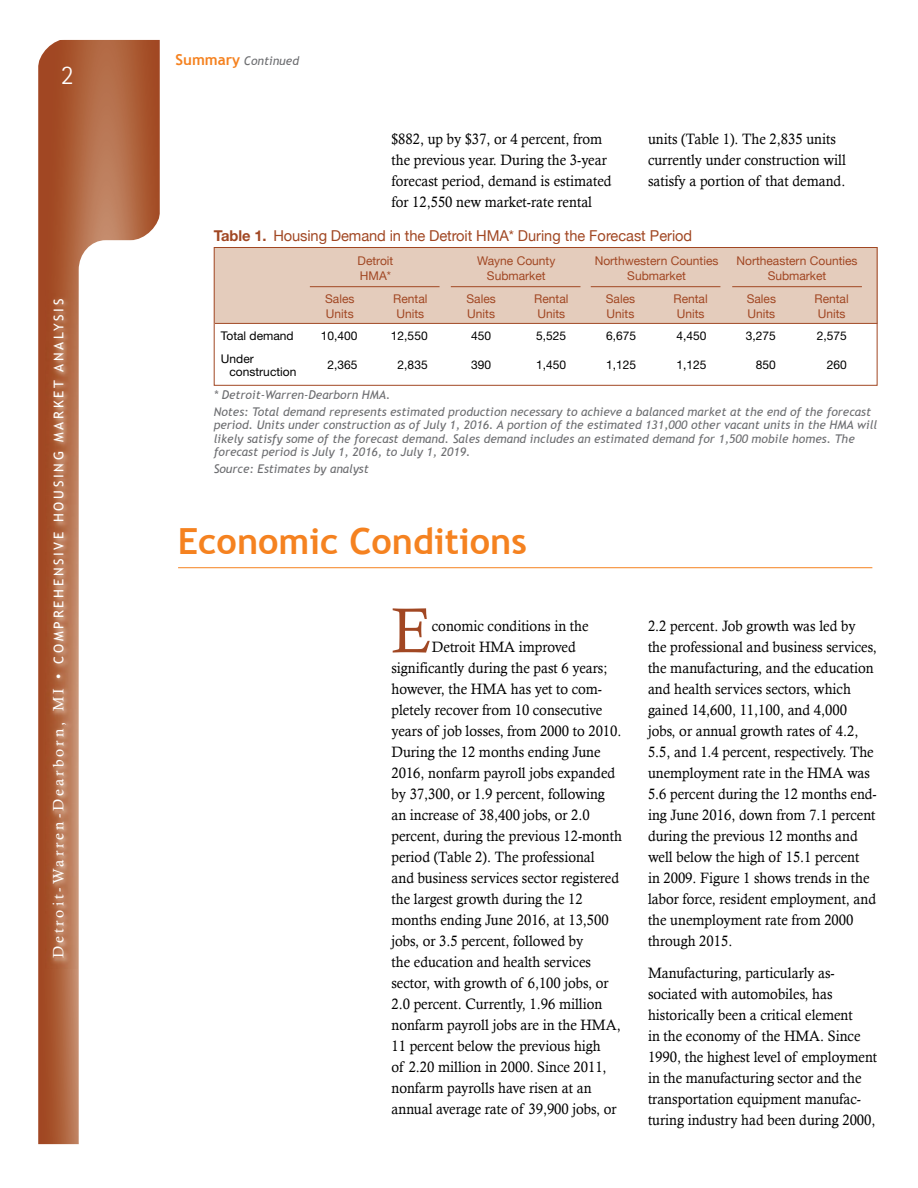
<style>
.page{position:relative;width:918px;height:1188px;background:#fff}
.page>*{position:absolute;margin:0;border:0;box-sizing:border-box;transform-origin:0 0}
.body_text{font:63.75px "Calisto";color:#a14723;scale:.95 1}
.level1{font:700 36px "Trebuchet MS";color:#f58220}
.t1{font:300 27px "Rotis Sans Serif";color:#fff}
.body_text-2{font:15px/21px "Calisto";color:#000;scale:.95 1}
.t2{font:15px "Helvetica Neue";letter-spacing:-.01em;color:#a14723}
.t3{font:13.5px "Trebuchet MS";letter-spacing:.2em;color:#fff}
.t4{font:italic 12px/13.5px "Trebuchet MS";color:#6d6e71}
.t5{font:12px/15px "Helvetica Neue";color:#a14723;text-align:center}
.t6{font:12px "Helvetica Neue";color:#000}
.s1{font-family:"Calisto";font-size:15px}
.s2{font-weight:700;font-style:normal;font-size:15px;color:#f58220}
.s3{font-weight:700}
</style>
<div class="page">
<svg style="left:38px;top:40px;width:122px;height:1104px;background:#ad603c"></svg>
<svg style="left:79px;top:240px;width:106px;height:904px"></svg>
<svg style="left:38px;top:39px;width:30px;height:30px"></svg>
<svg style="left:130px;top:210px;width:36px;height:36px"></svg>
<img style="left:46px;top:290px;width:31px;height:678px">
<div style="left:214px;top:247px;width:664px;height:76px;background:#e4ccbc"></div>
<div style="left:214px;top:247px;width:664px;height:139px;border:1px solid #a14723"></div>
<hr style="left:310px;top:286px;width:130px;height:1px;background:#a14723">
<hr style="left:451px;top:286px;width:130px;height:1px;background:#a14723">
<hr style="left:591px;top:286px;width:129px;height:1px;background:#a14723">
<hr style="left:732px;top:286px;width:130px;height:1px;background:#a14723">
<hr style="left:215px;top:323px;width:663px;height:1px;background:#a14723">
<hr style="left:178px;top:567px;width:694px;height:1px;background:#f58220">
<h3 class="t1" style="left:61px;top:60px;width:14px">2</h3>
<p class="t3" style="left:51px;top:958px;width:661px;rotate:-90deg"><span class="s1">Detroit-Warren-Dearborn, MI •</span> COMPREHENSIVE HOUSING MARKET ANALYSIS</p>
<p class="t4" style="left:176px;top:54px;width:125px"><span class="s2">Summary</span> Continued</p>
<p class="body_text-2" style="left:392px;top:128px;width:233px">$882, up by $37, or 4 percent, from the previous year. During the 3-year forecast period, demand is estimated for 12,550 new market-rate rental</p>
<p class="body_text-2" style="left:648px;top:128px;width:210px">units (Table 1). The 2,835 units currently under construction will satisfy a portion of that demand.</p>
<p class="t2" style="left:214px;top:227px;width:480px"><span class="s3">Table 1.</span> Housing Demand in the Detroit HMA* During the Forecast Period</p>
<p class="t5" style="left:358px;top:253px;width:37px;text-align:left">Detroit<br>HMA*</p>
<p class="t5" style="left:477px;top:253px;width:80px">Wayne County</p>
<p class="t5" style="left:595px;top:253px;width:125px">Northwestern Counties<br>Submarket</p>
<p class="t5" style="left:736px;top:253px;width:123px">Northeastern Counties<br>Submarket</p>
<p class="t5" style="left:487px;top:268px;width:60px">Submarket</p>
<p class="t5" style="left:325px;top:291px;width:31px">Sales</p>
<p class="t5" style="left:326px;top:306px;width:29px">Units</p>
<p class="t5" style="left:393px;top:291px;width:36px">Rental</p>
<p class="t5" style="left:397px;top:306px;width:29px">Units</p>
<p class="t5" style="left:466px;top:291px;width:31px">Sales</p>
<p class="t5" style="left:467px;top:306px;width:29px">Units</p>
<p class="t5" style="left:534px;top:291px;width:36px">Rental</p>
<p class="t5" style="left:537px;top:306px;width:29px">Units</p>
<p class="t5" style="left:606px;top:291px;width:31px">Sales</p>
<p class="t5" style="left:607px;top:306px;width:29px">Units</p>
<p class="t5" style="left:674px;top:291px;width:36px">Rental</p>
<p class="t5" style="left:677px;top:306px;width:29px">Units</p>
<p class="t5" style="left:747px;top:291px;width:31px">Sales</p>
<p class="t5" style="left:748px;top:306px;width:29px">Units</p>
<p class="t5" style="left:814px;top:291px;width:36px">Rental</p>
<p class="t5" style="left:818px;top:306px;width:29px">Units</p>
<p class="t6" style="left:221px;top:329px;width:74px">Total demand</p>
<p class="t6" style="left:321px;top:329px;width:38px">10,400</p>
<p class="t6" style="left:391px;top:329px;width:38px">12,550</p>
<p class="t6" style="left:471px;top:329px;width:22px">450</p>
<p class="t6" style="left:536px;top:329px;width:32px">5,525</p>
<p class="t6" style="left:606px;top:329px;width:32px">6,675</p>
<p class="t6" style="left:677px;top:329px;width:32px">4,450</p>
<p class="t6" style="left:746px;top:329px;width:32px">3,275</p>
<p class="t6" style="left:817px;top:329px;width:32px">2,575</p>
<p class="t6" style="left:221px;top:351px;width:34px">Under</p>
<p class="t6" style="left:230px;top:365px;width:68px">construction</p>
<p class="t6" style="left:327px;top:358px;width:32px">2,365</p>
<p class="t6" style="left:398px;top:358px;width:32px">2,835</p>
<p class="t6" style="left:471px;top:358px;width:22px">390</p>
<p class="t6" style="left:536px;top:358px;width:32px">1,450</p>
<p class="t6" style="left:606px;top:358px;width:32px">1,125</p>
<p class="t6" style="left:677px;top:358px;width:32px">1,125</p>
<p class="t6" style="left:756px;top:358px;width:22px">850</p>
<p class="t6" style="left:827px;top:358px;width:22px">260</p>
<p class="t4" style="left:214px;top:388px;width:178px">* Detroit-Warren-Dearborn HMA.</p>
<p class="t4" style="left:214px;top:405px;width:665px">Notes: Total demand represents estimated production necessary to achieve a balanced market at the end of the forecast period. Units under construction as of July 1, 2016. A portion of the estimated 131,000 other vacant units in the HMA will likely satisfy some of the forecast demand. Sales demand includes an estimated demand for 1,500 mobile homes. The forecast period is July 1, 2016, to July 1, 2019.</p>
<p class="t4" style="left:214px;top:462px;width:157px">Source: Estimates by analyst</p>
<p class="level1" style="left:178px;top:519px;width:351px">Economic Conditions</p>
<p class="body_text" style="left:392px;top:594px;width:44px">E</p>
<p class="body_text-2" style="left:432px;top:615px;width:166px">conomic conditions in the</p>
<p class="body_text-2" style="left:432px;top:636px;width:153px">Detroit HMA improved</p>
<p class="body_text-2" style="left:392px;top:657px;width:229px">significantly during the past 6 years;</p>
<p class="body_text-2" style="left:392px;top:678px;width:223px">however, the HMA has yet to com-</p>
<p class="body_text-2" style="left:392px;top:699px;width:224px">pletely recover from 10 consecutive</p>
<p class="body_text-2" style="left:392px;top:720px;width:244px">years of job losses, from 2000 to 2010.</p>
<p class="body_text-2" style="left:392px;top:741px;width:222px">During the 12 months ending June</p>
<p class="body_text-2" style="left:392px;top:762px;width:237px">2016, nonfarm payroll jobs expanded</p>
<p class="body_text-2" style="left:392px;top:783px;width:226px">by 37,300, or 1.9 percent, following</p>
<p class="body_text-2" style="left:392px;top:804px;width:210px">an increase of 38,400 jobs, or 2.0</p>
<p class="body_text-2" style="left:392px;top:825px;width:244px">percent, during the previous 12-month</p>
<p class="body_text-2" style="left:392px;top:846px;width:215px">period (Table 2). The professional</p>
<p class="body_text-2" style="left:392px;top:867px;width:241px">and business services sector registered</p>
<p class="body_text-2" style="left:392px;top:888px;width:203px">the largest growth during the 12</p>
<p class="body_text-2" style="left:392px;top:909px;width:230px">months ending June 2016, at 13,500</p>
<p class="body_text-2" style="left:392px;top:930px;width:203px">jobs, or 3.5 percent, followed by</p>
<p class="body_text-2" style="left:392px;top:951px;width:212px">the education and health services</p>
<p class="body_text-2" style="left:392px;top:972px;width:230px">sector, with growth of 6,100 jobs, or</p>
<p class="body_text-2" style="left:392px;top:993px;width:224px">2.0 percent. Currently, 1.96 million</p>
<p class="body_text-2" style="left:392px;top:1014px;width:243px">nonfarm payroll jobs are in the HMA,</p>
<p class="body_text-2" style="left:392px;top:1035px;width:222px">11 percent below the previous high</p>
<p class="body_text-2" style="left:392px;top:1056px;width:228px">of 2.20 million in 2000. Since 2011,</p>
<p class="body_text-2" style="left:392px;top:1077px;width:212px">nonfarm payrolls have risen at an</p>
<p class="body_text-2" style="left:392px;top:1098px;width:238px">annual average rate of 39,900 jobs, or</p>
<p class="body_text-2" style="left:648px;top:615px;width:242px">2.2 percent. Job growth was led by the professional and business services, the manufacturing, and the education and health services sectors, which gained 14,600, 11,100, and 4,000 jobs, or annual growth rates of 4.2, 5.5, and 1.4 percent, respectively. The unemployment rate in the HMA was 5.6 percent during the 12 months end&shy;ing June 2016, down from 7.1 percent during the previous 12 months and well below the high of 15.1 percent<br>in 2009. Figure 1 shows trends in the labor force, resident employment, and the unemployment rate from 2000 through 2015.</p>
<p class="body_text-2" style="left:648px;top:962px;width:243px">Manufacturing, particularly as&shy;sociated with automobiles, has historically been a critical element<br>in the economy of the HMA. Since 1990, the highest level of employment in the manufacturing sector and the transportation equipment manufac&shy;turing industry had been during 2000,</p>
</div>
